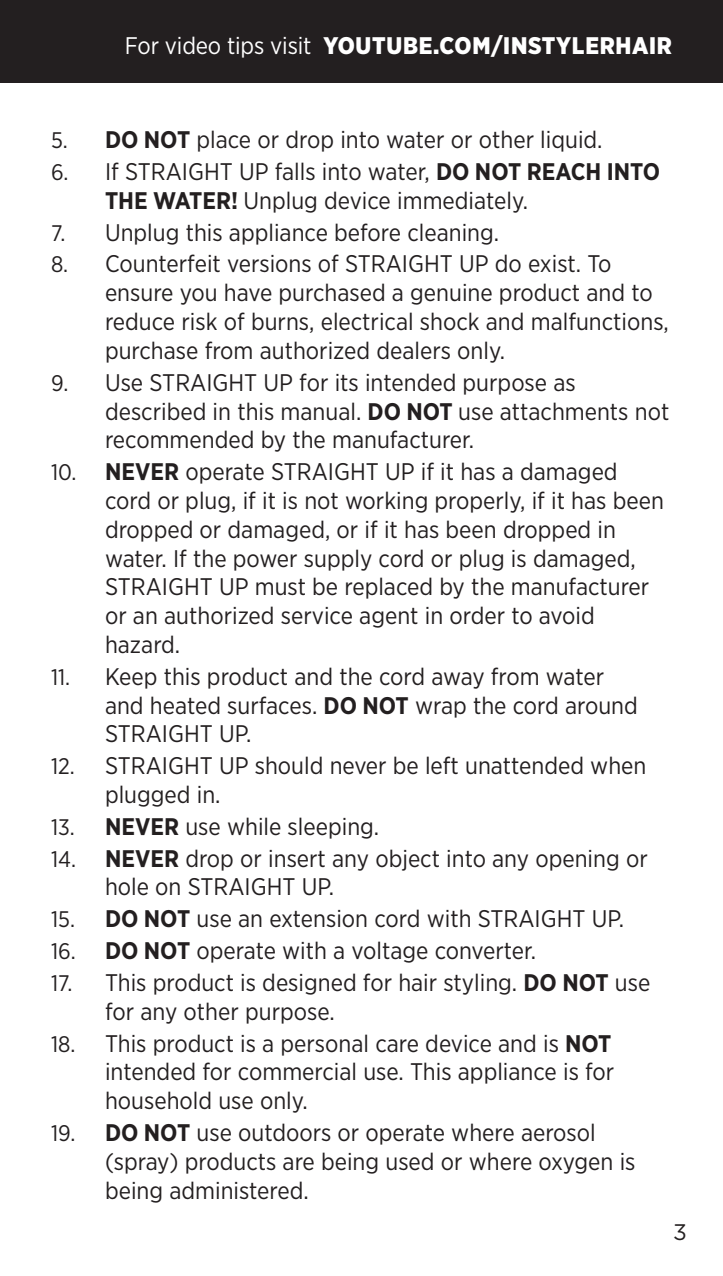
<style>
.page{position:relative;width:723px;height:1276px;background:#fff}
.page>*{position:absolute;margin:0;border:0;box-sizing:border-box;transform-origin:0 0}
.t1{font:24px/28.8px "Gotham Narrow";color:#231f20}
.t2{font:900 24px "Gotham Narrow";letter-spacing:.03em;color:#fff}
.t3{font:22.5px "Gotham";color:#231f20}
.s1{font-weight:400}
.s2{font-size:22.5px}
.s3{font-weight:700}
</style>
<div class="page">
<div style="left:0;top:0;width:723px;height:83px;background:#231f20"></div>
<p class="t2" style="left:125px;top:30px;width:549px"><span class="s1">For video tips visit</span> YOUTUBE.COM/INSTYLERHAIR</p>
<p class="t1" style="left:51px;top:125px;width:553px"><span class="s2">5.</span> <span class="s3">DO NOT</span> place or drop into water or other liquid.</p>
<p class="t1" style="left:105px;top:157px;width:557px;text-indent:-54px"><span class="s2">6.</span> If STRAIGHT UP falls into water, <span class="s3">DO NOT REACH INTO<br>THE WATER!</span> Unplug device immediately.</p>
<p class="t1" style="left:51px;top:217px;width:450px"><span class="s2">7.</span> Unplug this appliance before cleaning.</p>
<p class="t1" style="left:105px;top:249px;width:565px;text-indent:-54px"><span class="s2">8.</span> Counterfeit versions of STRAIGHT UP do exist. To ensure you have purchased a genuine product and to reduce risk of burns, electrical shock and malfunctions, purchase from authorized dealers only.</p>
<p class="t1" style="left:105px;top:367px;width:566px;text-indent:-54px"><span class="s2">9.</span> Use STRAIGHT UP for its intended purpose as described in this manual. <span class="s3">DO NOT</span> use attachments not recommended by the manufacturer.</p>
<p class="t1" style="left:105px;top:457px;width:560px;text-indent:-54px"><span class="s2">10.</span> <span class="s3">NEVER</span> operate STRAIGHT UP if it has a damaged cord or plug, if it is not working properly, if it has been dropped or damaged, or if it has been dropped in water. If the power supply cord or plug is damaged, STRAIGHT UP must be replaced by the manufacturer or an authorized service agent in order to avoid hazard.</p>
<p class="t1" style="left:105px;top:661px;width:534px;text-indent:-54px"><span class="s2">11.</span> Keep this product and the cord away from water and heated surfaces. <span class="s3">DO NOT</span> wrap the cord around<br>STRAIGHT UP.</p>
<p class="t1" style="left:105px;top:751px;width:543px;text-indent:-54px"><span class="s2">12.</span> STRAIGHT UP should never be left unattended when plugged in.</p>
<p class="t1" style="left:51px;top:811px;width:330px"><span class="s2">13.</span> <span class="s3">NEVER</span> use while sleeping.</p>
<p class="t1" style="left:105px;top:843px;width:544px;text-indent:-54px"><span class="s2">14.</span> <span class="s3">NEVER</span> drop or insert any object into any opening or hole on STRAIGHT UP.</p>
<p class="t1" style="left:51px;top:904px;width:575px"><span class="s2">15.</span> <span class="s3">DO NOT</span> use an extension cord with STRAIGHT UP.</p>
<p class="t1" style="left:51px;top:935px;width:487px"><span class="s2">16.</span> <span class="s3">DO NOT</span> operate with a voltage converter.</p>
<p class="t1" style="left:105px;top:967px;width:547px;text-indent:-54px"><span class="s2">17.</span> This product is designed for hair styling. <span class="s3">DO NOT</span> use for any other purpose.</p>
<p class="t1" style="left:105px;top:1028px;width:511px;text-align:justify;text-indent:-54px"><span class="s2">18.</span> This product is a personal care device and is <span class="s3">NOT </span>intended for commercial use. This appliance is for household use only.</p>
<p class="t1" style="left:105px;top:1117px;width:532px;text-indent:-54px"><span class="s2">19.</span> <span class="s3">DO NOT</span> use outdoors or operate where aerosol (spray) products are being used or where oxygen is being administered.</p>
<p class="t3" style="left:673px;top:1217px;width:15px">3</p>
</div>
